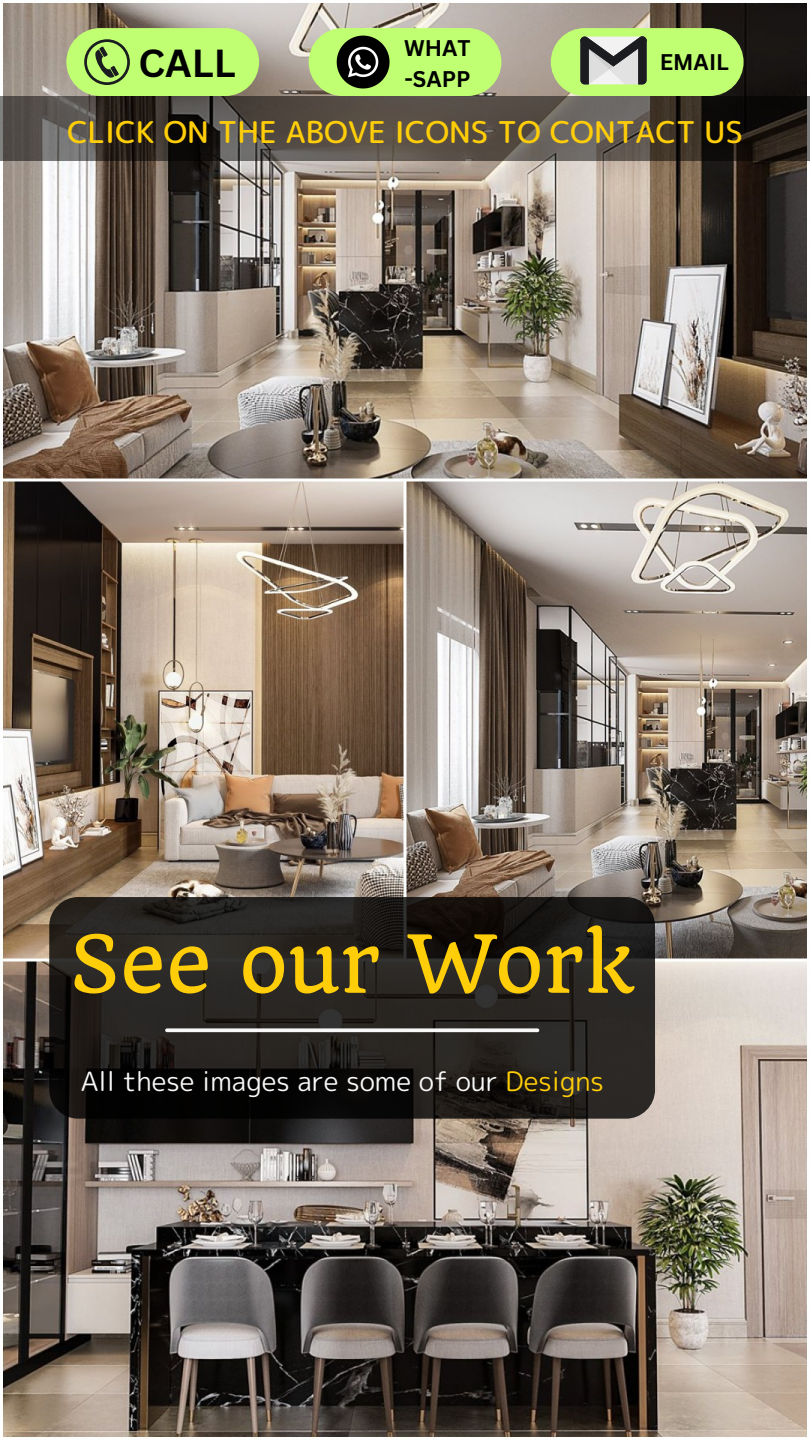
<style>
.page{position:relative;width:810px;height:1440px;background:#fff}
.page>*{position:absolute;margin:0;border:0;box-sizing:border-box;transform-origin:0 0}
.t1{font:78px "Quando";color:#ffce08}
.t2{font:700 38.1px "Canva Sans";color:#000}
.t3{font:30px "rounded mplus 1 p medium";color:#ffce08}
.t4{font:26.7px "rounded mplus 1 p regular";color:#f8f8f8}
.t5{font:700 22.1px/30.8px "Canva Sans";color:#000}
.s1{color:#ffce08}
</style>
<div class="page">
<img style="left:0;top:2px;width:808px;height:1436px">
<svg style="left:49px;top:897px;width:606px;height:222px;background:#201e1b"></svg>
<svg style="left:167px;top:1028px;width:370px;height:4px"></svg>
<svg style="left:0;top:96px;width:810px;height:65px;background:#49433d"></svg>
<div style="left:66px;top:28px;width:193px;height:68px;background:#c1ff72;border-radius:34px"></div>
<div style="left:309px;top:28px;width:192px;height:68px;background:#c1ff72;border-radius:34px"></div>
<div style="left:551px;top:28px;width:193px;height:68px;background:#c1ff72;border-radius:34px"></div>
<svg style="left:84px;top:39px;width:46px;height:46px"></svg>
<img style="left:337px;top:36px;width:52px;height:52px">
<svg style="left:580px;top:36px;width:67px;height:48px;background:#929392"></svg>
<h2 class="t2" style="left:139px;top:36px;width:99px">CALL</h2>
<p class="t5" style="left:404px;top:32px;width:68px">WHAT -SAPP</p>
<p class="t5" style="left:660px;top:46px;width:71px">EMAIL</p>
<p class="t3" style="left:67px;top:111px;width:677px">CLICK ON THE ABOVE ICONS TO CONTACT US</p>
<h1 class="t1" style="left:70px;top:915px;width:566px">See our Work</h1>
<p class="t4" style="left:81px;top:1063px;width:524px">All these images are some of our <span class="s1">Designs</span></p>
</div>
